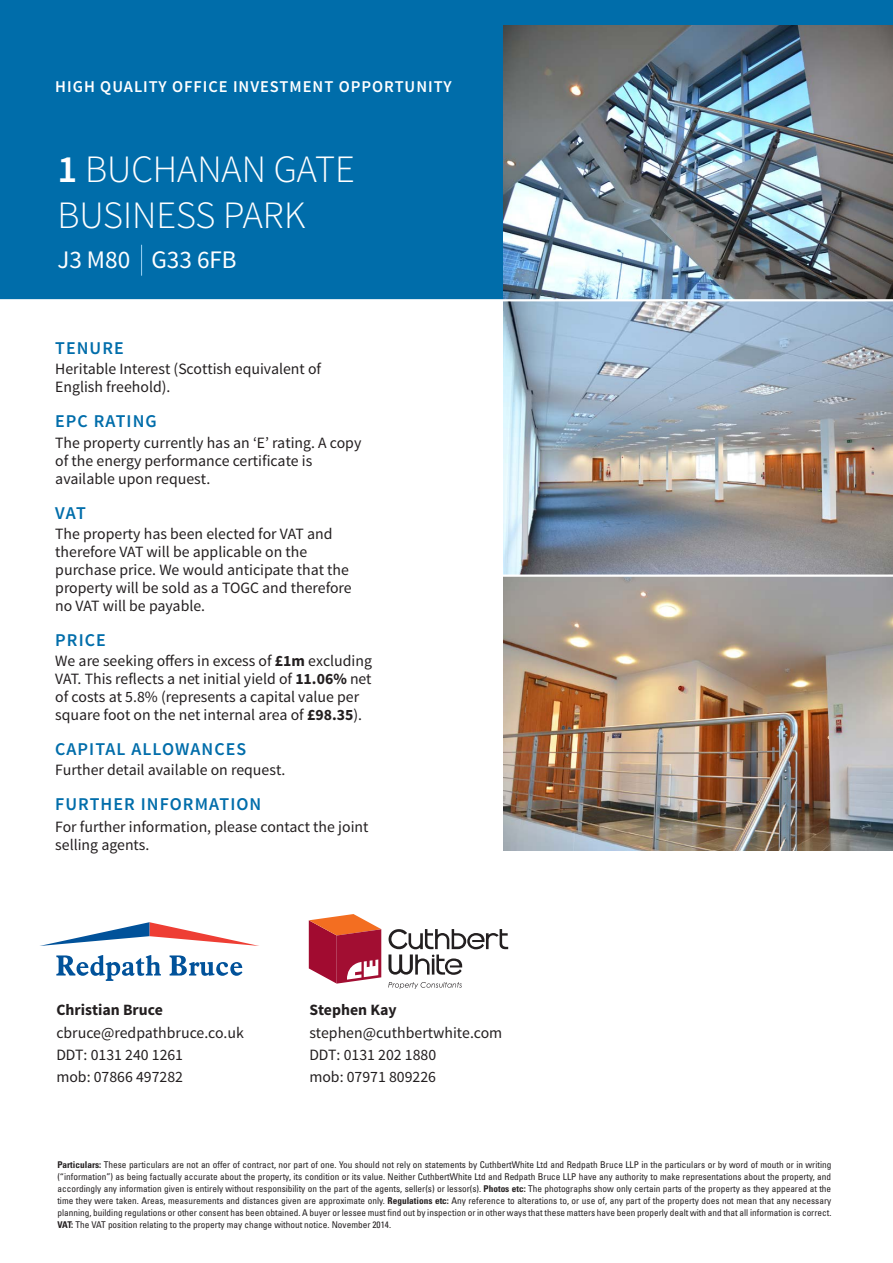
<style>
.page{position:relative;width:893px;height:1263px;background:#fff}
.page>*{position:absolute;margin:0;border:0;box-sizing:border-box;transform-origin:0 0}
.t1{font:300 38.7px/45.6px "Source Sans Pro";color:#fff}
.t2{font:25.2px "Source Sans Pro";color:#fff}
.t3{font:600 18px "Source Sans Pro";letter-spacing:.06em;color:#006daa}
.t4{font:600 16.5px "Source Sans Pro";letter-spacing:.06em;color:#fff}
.t5{font:15.75px/18px "Source Sans Pro";color:#231f20}
.t6{font:700 15.75px "Source Sans Pro";color:#231f20}
.t7{font:condensed 9.3px/12px "Univers";color:#231f20;text-align:justify}
.s1{font-weight:600}
.s2{font-weight:700}
</style>
<div class="page">
<div style="left:0;top:0;width:893px;height:300px;background:#006daa"></div>
<img style="left:504px;top:26px;width:389px;height:824px">
<hr style="left:0;top:299px;width:893px;height:2px;background:#fff">
<hr style="left:466px;top:574px;width:427px;height:3px;background:#fff">
<hr style="left:141px;top:245px;width:1px;height:31px;background:#91cbee">
<svg style="left:56px;top:955px;width:105px;height:26px"></svg>
<svg style="left:170px;top:955px;width:72px;height:21px"></svg>
<svg style="left:40px;top:922px;width:219px;height:24px"></svg>
<svg style="left:309px;top:914px;width:72px;height:69px"></svg>
<svg style="left:388px;top:929px;width:120px;height:46px"></svg>
<svg style="left:388px;top:982px;width:74px;height:7px"></svg>
<h3 class="t4" style="left:55px;top:76px;width:398px">HIGH QUALITY OFFICE INVESTMENT OPPORTUNITY</h3>
<h1 class="t1" style="left:57px;top:147px;width:299px"><span class="s1">1</span> BUCHANAN GATE<br>BUSINESS PARK</h1>
<h2 class="t2" style="left:57px;top:244px;width:181px">J3 M80 G33 6FB</h2>
<h3 class="t3" style="left:55px;top:337px;width:70px">TENURE</h3>
<h3 class="t5" style="left:55px;top:360px;width:267px">Heritable Interest (Scottish equivalent of<br>English freehold).</h3>
<h3 class="t3" style="left:55px;top:410px;width:103px">EPC RATING</h3>
<h3 class="t5" style="left:55px;top:434px;width:308px">The property currently has an ‘E’ rating. A copy of the energy performance certificate is available upon request.</h3>
<h3 class="t3" style="left:55px;top:501px;width:32px">VAT</h3>
<h3 class="t5" style="left:55px;top:525px;width:298px">The property has been elected for VAT and therefore VAT will be applicable on the purchase price. We would anticipate that the property will be sold as a TOGC and therefore no VAT will be payable.</h3>
<h3 class="t3" style="left:55px;top:628px;width:52px">PRICE</h3>
<h3 class="t5" style="left:55px;top:652px;width:318px">We are seeking offers in excess of <span class="s2">£1m</span> excluding VAT. This reflects a net initial yield of <span class="s2">11.06%</span> net of costs at 5.8% (represents a capital value per square foot on the net internal area of <span class="s2">£98.35</span>).</h3>
<h3 class="t3" style="left:55px;top:737px;width:192px">CAPITAL ALLOWANCES</h3>
<h3 class="t5" style="left:55px;top:761px;width:232px">Further detail available on request.</h3>
<h3 class="t3" style="left:55px;top:793px;width:208px">FURTHER INFORMATION</h3>
<h3 class="t5" style="left:55px;top:818px;width:315px">For further information, please contact the joint selling agents.</h3>
<h3 class="t6" style="left:56px;top:1000px;width:108px">Christian Bruce</h3>
<h3 class="t5" style="left:56px;top:1021px;width:189px;line-height:22.2px">cbruce@redpathbruce.co.uk<br>DDT: 0131 240 1261<br>mob: 07866 497282</h3>
<h3 class="t6" style="left:309px;top:1000px;width:89px">Stephen Kay</h3>
<h3 class="t5" style="left:309px;top:1021px;width:194px;line-height:22.2px">stephen@cuthbertwhite.com<br>DDT: 0131 202 1880<br>mob: 07971 809226</h3>
<p class="t7" style="left:57px;top:1159px;width:775px"><span class="s2">Particulars:</span> These particulars are not an offer of contract, nor part of one. You should not rely on statements by CuthbertWhite Ltd and Redpath Bruce LLP in the particulars or by word of mouth or in writing (“information”) as being factually accurate about the property, its condition or its value. Neither CuthbertWhite Ltd and Redpath Bruce LLP have any authority to make representations about the property, and accordingly any information given is entirely without responsibility on the part of the agents, seller(s) or lessor(s). <span class="s2">Photos etc:</span> The photographs show only certain parts of the property as they appeared at the time they were taken. Areas, measurements and distances given are approximate only. <span class="s2">Regulations etc:</span> Any reference to alterations to, or use of, any part of the property does not mean that any necessary planning, building regulations or other consent has been obtained. A buyer or lessee must find out by inspection or in other ways that these matters have been properly dealt with and that all information is correct.<br><span class="s2">VAT:</span> The VAT position relating to the property may change without notice. November 2014.</p>
</div>
